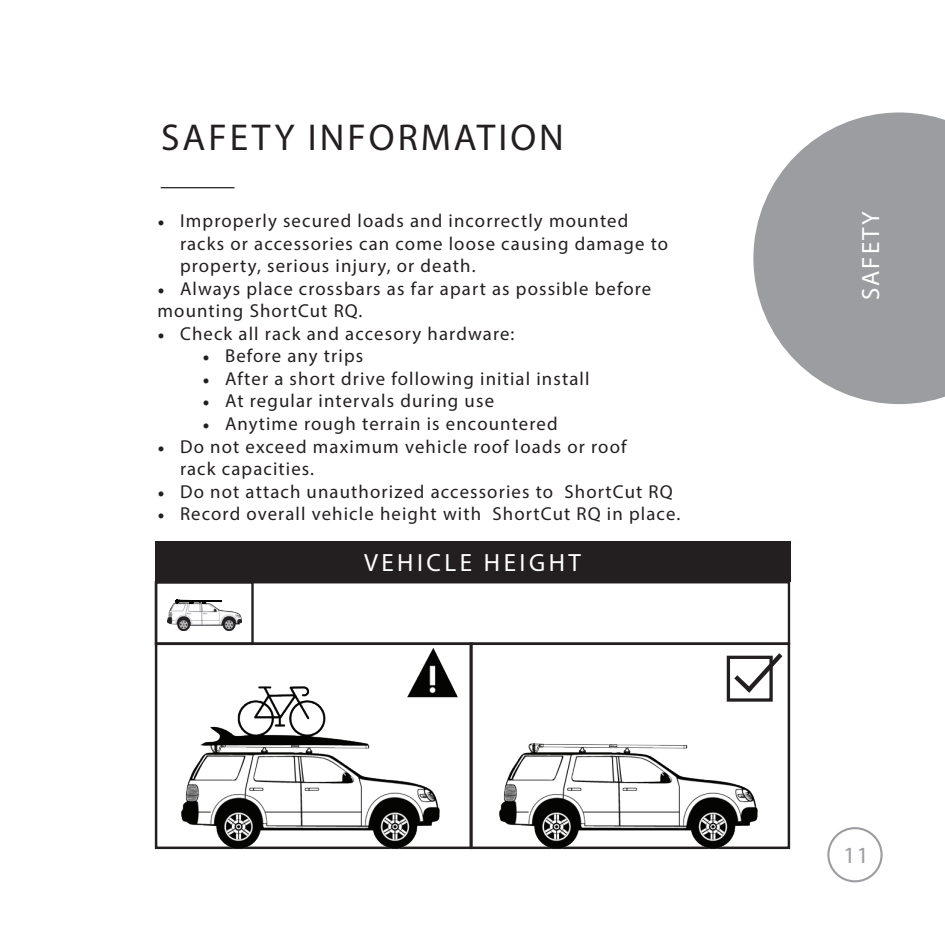
<style>
.page{position:relative;width:945px;height:945px;background:#fff}
.page>*{position:absolute;margin:0;border:0;box-sizing:border-box;transform-origin:0 0}
.t1{font:37.5px "Myriad Pro";letter-spacing:.08em;color:#231f20}
.t2{font:25px "Myriad Pro";letter-spacing:.14em;color:#fff}
.t3{font:23.25px "Myriad Pro";color:#9b9da0}
.t4{font:18.75px/22.5px "Myriad Pro";letter-spacing:.06em;color:#231f20}
.s1{font-family:"Minion Pro"}
</style>
<div class="page">
<hr style="left:161px;top:187px;width:73px;height:1px;background:#231f20">
<div style="left:827px;top:827px;width:56px;height:55px;border:2px solid #9b9da0;border-radius:50%"></div>
<div style="left:470px;top:642px;width:320px;height:207px;border:2px solid #231f20"></div>
<img style="left:419px;top:648px;width:38px;height:50px">
<div style="left:727px;top:656px;width:46px;height:46px;border:3px solid #231f20"></div>
<svg style="left:730px;top:653px;width:53px;height:44px"></svg>
<img style="left:179px;top:675px;width:266px;height:175px">
<img style="left:497px;top:675px;width:266px;height:175px">
<div style="left:155px;top:581px;width:635px;height:64px;border:2px solid #231f20"></div>
<div style="left:155px;top:541px;width:635px;height:41px;background:#231f20"></div>
<div style="left:155px;top:581px;width:99px;height:64px;border:2px solid #231f20"></div>
<img style="left:167px;top:603px;width:74px;height:27px">
<svg style="left:176px;top:600px;width:45px;height:3px"></svg>
<svg style="left:753px;top:112px;width:192px;height:292px;fill:#9b9da0"></svg>
<h1 class="t1" style="left:161px;top:114px;width:404px">SAFETY INFORMATION</h1>
<p class="t4" style="left:180px;top:210px;width:490px;text-indent:-22px"><span class="s1">•</span> Improperly secured loads and incorrectly mounted racks or accessories can come loose causing damage to property, serious injury, or death.</p>
<p class="t4" style="left:158px;top:277px;width:495px"><span class="s1">•</span> Always place crossbars as far apart as possible before mounting ShortCut RQ.</p>
<p class="t4" style="left:158px;top:322px;width:359px"><span class="s1">•</span> Check all rack and accesory hardware:</p>
<p class="t4" style="left:202px;top:345px;width:162px"><span class="s1">•</span> Before any trips</p>
<p class="t4" style="left:202px;top:367px;width:389px"><span class="s1">•</span> After a short drive following initial install</p>
<p class="t4" style="left:202px;top:390px;width:293px"><span class="s1">•</span> At regular intervals during use</p>
<p class="t4" style="left:202px;top:412px;width:357px"><span class="s1">•</span> Anytime rough terrain is encountered</p>
<p class="t4" style="left:180px;top:435px;width:448px;text-indent:-22px"><span class="s1">•</span> Do not exceed maximum vehicle roof loads or roof rack capacities.</p>
<p class="t4" style="left:158px;top:480px;width:517px"><span class="s1">•</span> Do not attach unauthorized accessories to ShortCut RQ</p>
<p class="t4" style="left:158px;top:503px;width:524px"><span class="s1">•</span> Record overall vehicle height with ShortCut RQ in place.</p>
<h2 class="t2" style="left:364px;top:547px;width:218px">VEHICLE HEIGHT</h2>
<h2 class="t2" style="left:855px;top:300px;width:91px;rotate:-90deg">SAFETY</h2>
<h2 class="t2" style="left:869px;top:303px;width:91px;rotate:-90deg">SAFETY</h2>
<p class="t3" style="left:843px;top:841px;width:27px">11</p>
</div>
